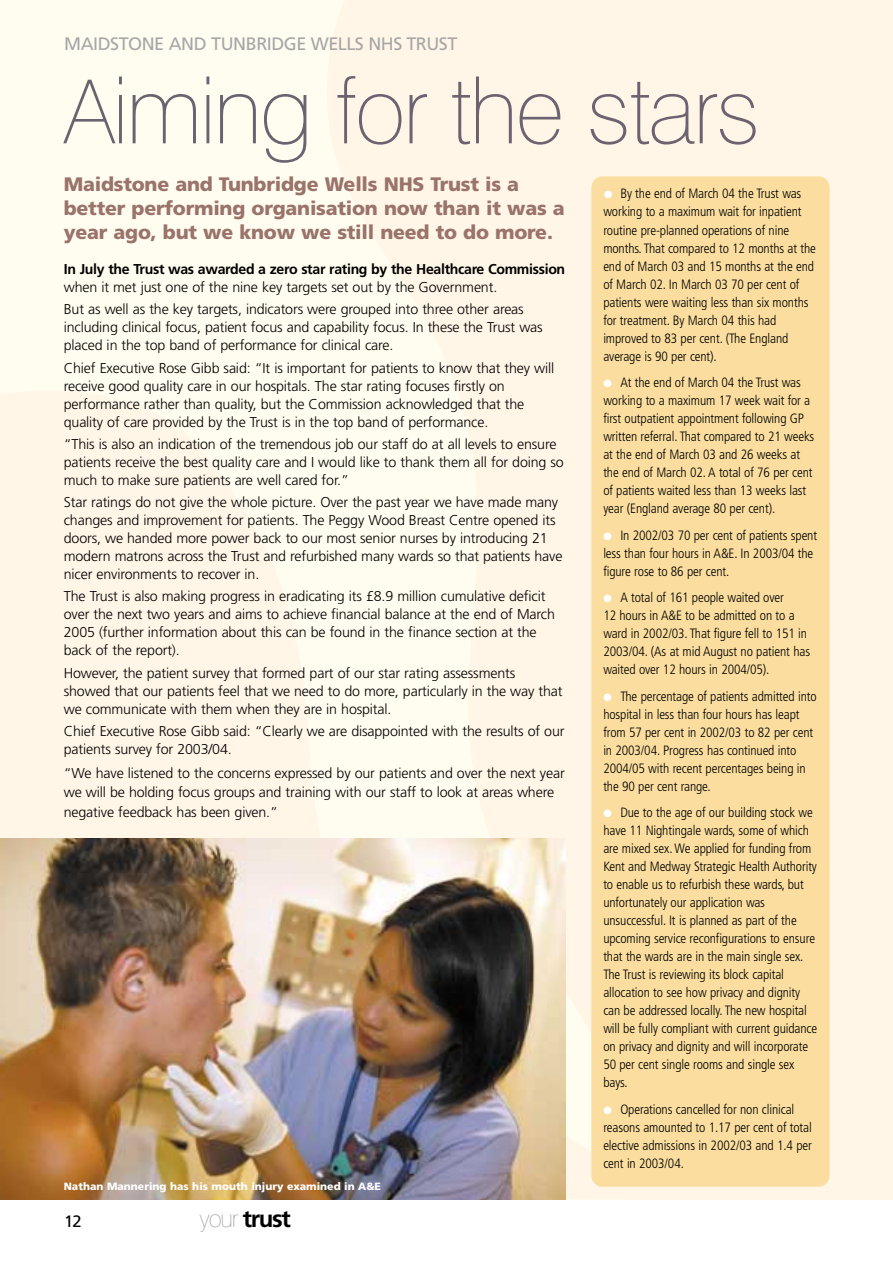
<style>
.page{position:relative;width:893px;height:1262px;background:#fff}
.page>*{position:absolute;margin:0;border:0;box-sizing:border-box;transform-origin:0 0}
.t1{font:100 93px "Swiss 721 BT";letter-spacing:-.025em;color:#6c6370}
.t2{font:700 24px "Frutiger";letter-spacing:-.055em;color:#000}
.t3{font:900 19.5px/24px "Frutiger";letter-spacing:-.01em;color:#9a736b}
.t4{font:18px "Frutiger";letter-spacing:-.03em;color:#a6a6a6}
.t5{font:16.5px "Frutiger";color:#000}
.t6{font:300 14.25px/18px "Frutiger";letter-spacing:-.01em;color:#000}
.t7{font:700 14.25px "Frutiger";letter-spacing:-.025em;color:#000}
.t8{font:300 condensed 13.5px/18px "Frutiger";letter-spacing:-.01em;color:#000}
.t9{font:900 10.5px "Frutiger";color:#fff}
.s1{font-size:88.5px}
.s2{color:#fff}
.s3{font-family:"Swiss 721 BT";font-weight:100;color:#a6a6a6}
</style>
<div class="page">
<div style="left:0;top:0;width:892px;height:1199px;background:#fff6e8"></div>
<div style="left:591px;top:176px;width:238px;height:1010px;background:#fbde9f;border-radius:11px"></div>
<img style="left:0;top:838px;width:566px;height:361px">
<h3 class="t4" style="left:64px;top:37px;width:394px">MAIDSTONE AND TUNBRIDGE WELLS NHS TRUST</h3>
<h1 class="t1" style="left:64px;top:70px;width:697px"><span class="s1">A</span>iming for the stars</h1>
<h3 class="t3" style="left:64px;top:174px;width:502px">Maidstone and Tunbridge Wells NHS Trust is a better performing organisation now than it was a year ago, but we know we still need to do more.</h3>
<p class="t7" style="left:64px;top:263px;width:503px">In July the Trust was awarded a zero star rating by the Healthcare Commission</p>
<p class="t6" style="left:64px;top:277px;width:461px;line-height:22.2px">when it met just one of the nine key targets set out by the Government.<br>But as well as the key targets, indicators were grouped into three other areas</p>
<p class="t6" style="left:64px;top:319px;width:480px">including clinical focus, patient focus and capability focus. In these the Trust was placed in the top band of performance for clinical care.</p>
<p class="t6" style="left:64px;top:360px;width:492px">Chief Executive Rose Gibb said: “It is important for patients to know that they will receive good quality care in our hospitals. The star rating focuses firstly on performance rather than quality, but the Commission acknowledged that the quality of care provided by the Trust is in the top band of performance.</p>
<p class="t6" style="left:64px;top:436px;width:501px">“This is also an indication of the tremendous job our staff do at all levels to ensure patients receive the best quality care and I would like to thank them all for doing so much to make sure patients are well cared for.”</p>
<p class="t6" style="left:64px;top:494px;width:500px">Star ratings do not give the whole picture. Over the past year we have made many changes and improvement for patients. The Peggy Wood Breast Centre opened its doors, we handed more power back to our most senior nurses by introducing 21 modern matrons across the Trust and refurbished many wards so that patients have nicer environments to recover in.</p>
<p class="t6" style="left:64px;top:588px;width:492px">The Trust is also making progress in eradicating its £8.9 million cumulative deficit over the next two years and aims to achieve financial balance at the end of March 2005 (further information about this can be found in the finance section at the back of the report).</p>
<p class="t6" style="left:64px;top:665px;width:500px">However, the patient survey that formed part of our star rating assessments showed that our patients feel that we need to do more, particularly in the way that we communicate with them when they are in hospital.</p>
<p class="t6" style="left:64px;top:723px;width:502px">Chief Executive Rose Gibb said: “Clearly we are disappointed with the results of our patients survey for 2003/04.</p>
<p class="t6" style="left:64px;top:764px;width:502px;line-height:19.5px">“We have listened to the concerns expressed by our patients and over the next year we will be holding focus groups and training with our staff to look at areas where negative feedback has been given.”</p>
<p class="t8" style="left:603px;top:186px;width:214px"><span class="s2">●</span> By the end of March 04 the Trust was working to a maximum wait for inpatient routine pre-planned operations of nine months. That compared to 12 months at the end of March 03 and 15 months at the end of March 02. In March 03 70 per cent of patients were waiting less than six months for treatment. By March 04 this had improved to 83 per cent. (The England average is 90 per cent).</p>
<p class="t8" style="left:603px;top:374px;width:212px"><span class="s2">●</span> At the end of March 04 the Trust was working to a maximum 17 week wait for a first outpatient appointment following GP written referral. That compared to 21 weeks at the end of March 03 and 26 weeks at the end of March 02. A total of 76 per cent of patients waited less than 13 weeks last year (England average 80 per cent).</p>
<p class="t8" style="left:603px;top:527px;width:215px"><span class="s2">●</span> In 2002/03 70 per cent of patients spent less than four hours in A&amp;E. In 2003/04 the figure rose to 86 per cent.</p>
<p class="t8" style="left:603px;top:589px;width:208px"><span class="s2">●</span> A total of 161 people waited over<br>12 hours in A&amp;E to be admitted on to a ward in 2002/03. That figure fell to 151 in 2003/04. (As at mid August no patient has waited over 12 hours in 2004/05).</p>
<p class="t8" style="left:603px;top:688px;width:215px"><span class="s2">●</span> The percentage of patients admitted into hospital in less than four hours has leapt from 57 per cent in 2002/03 to 82 per cent in 2003/04. Progress has continued into 2004/05 with recent percentages being in the 90 per cent range.</p>
<p class="t8" style="left:603px;top:804px;width:215px"><span class="s2">●</span> Due to the age of our building stock we have 11 Nightingale wards, some of which are mixed sex. We applied for funding from Kent and Medway Strategic Health Authority to enable us to refurbish these wards, but unfortunately our application was unsuccessful. It is planned as part of the upcoming service reconfigurations to ensure that the wards are in the main single sex.<br>The Trust is reviewing its block capital allocation to see how privacy and dignity can be addressed locally. The new hospital will be fully compliant with current guidance on privacy and dignity and will incorporate 50 per cent single rooms and single sex bays.</p>
<p class="t8" style="left:603px;top:1101px;width:210px"><span class="s2">●</span> Operations cancelled for non clinical reasons amounted to 1.17 per cent of total elective admissions in 2002/03 and 1.4 per cent in 2003/04.</p>
<p class="t9" style="left:64px;top:1182px;width:319px">Nathan Mannering has his mouth injury examined in A&amp;E</p>
<p class="t5" style="left:64px;top:1214px;width:19px">12</p>
<h2 class="t2" style="left:199px;top:1208px;width:93px"><span class="s3">your</span> trust</h2>
</div>
